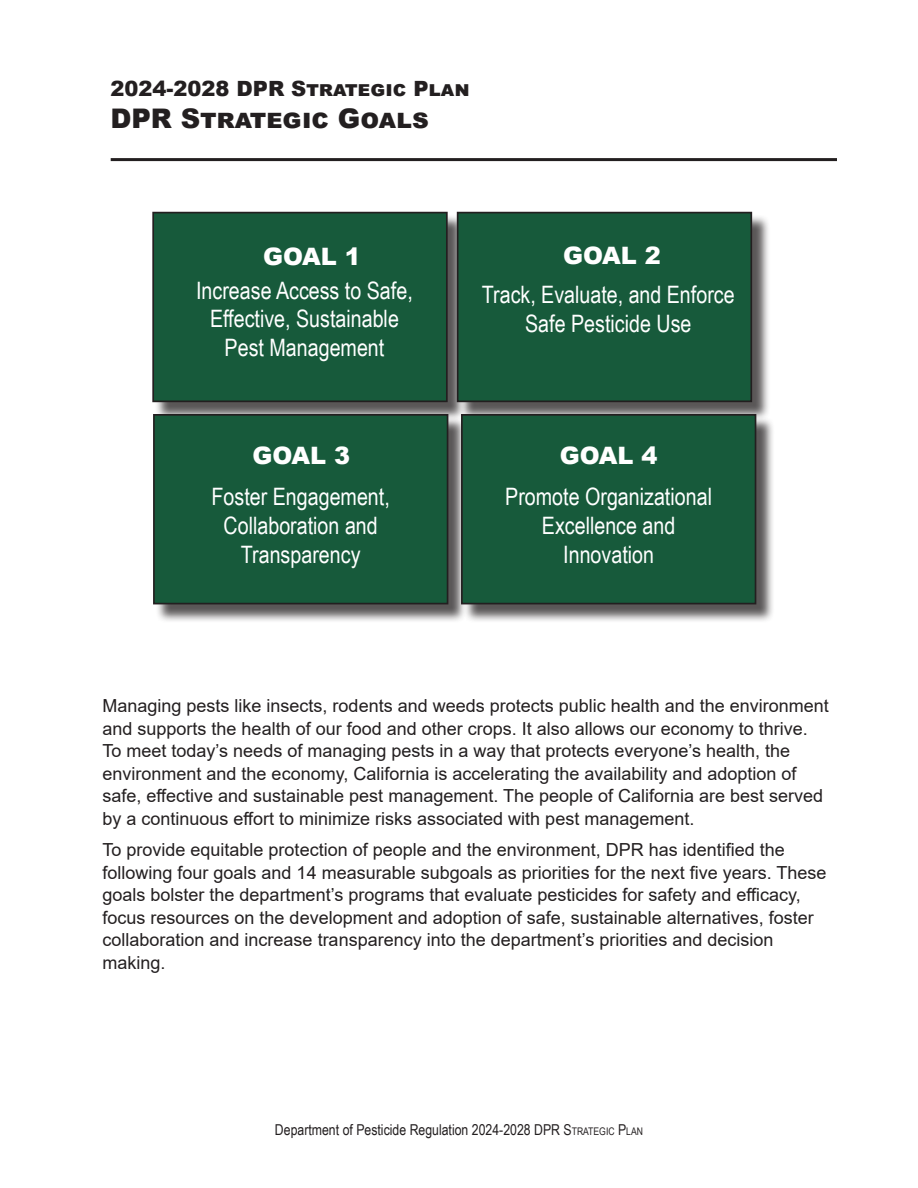
<style>
.page{position:relative;width:918px;height:1188px;background:#fff}
.page>*{position:absolute;margin:0;border:0;box-sizing:border-box;transform-origin:0 0}
.t1{font:900 27px "Arial";color:#231f20}
.t2{font:24px/28.8px "Arial Narrow";color:#fff;text-align:center}
.t3{font:900 24px "Arial";color:#fff}
.t4{font:900 21px "Arial";color:#231f20}
.t5{font:18px/22.5px "Arial";color:#231f20}
.t6{font:15px "Arial Narrow";color:#231f20}
.s1{font-style:inherit}
.s2{font-size:10.5px}
</style>
<div class="page">
<hr style="left:111px;top:158px;width:726px;height:3px;background:#231f20">
<div style="left:155px;top:214px;width:311px;height:207px;background:#231f20;opacity:.75"></div>
<div style="left:153px;top:213px;width:294px;height:188px;background:#175a3b"></div>
<div style="left:152px;top:212px;width:296px;height:190px;border:2px solid #231f20"></div>
<div style="left:459px;top:214px;width:312px;height:207px;background:#231f20;opacity:.75"></div>
<div style="left:458px;top:213px;width:293px;height:188px;background:#175a3b"></div>
<div style="left:457px;top:212px;width:295px;height:190px;border:2px solid #231f20"></div>
<div style="left:155px;top:416px;width:312px;height:207px;background:#231f20;opacity:.75"></div>
<div style="left:154px;top:415px;width:294px;height:189px;background:#175a3b"></div>
<div style="left:153px;top:414px;width:295px;height:190px;border:2px solid #231f20"></div>
<div style="left:463px;top:416px;width:312px;height:207px;background:#231f20;opacity:.75"></div>
<div style="left:462px;top:415px;width:294px;height:189px;background:#175a3b"></div>
<div style="left:461px;top:414px;width:295px;height:190px;border:2px solid #231f20"></div>
<h2 class="t4" style="left:110px;top:73px;width:361px">2024-2028 DPR Strategic Plan</h2>
<h2 class="t1" style="left:110px;top:99px;width:320px">DPR Strategic Goals</h2>
<h3 class="t3" style="left:263px;top:239px;width:99px">GOAL 1</h3>
<p class="t2" style="left:196px;top:275px;width:218px">Increase Access to Safe,<br>Effective, Sustainable<br>Pest Management</p>
<h3 class="t3" style="left:252px;top:438px;width:99px">GOAL 3</h3>
<p class="t2" style="left:212px;top:481px;width:180px">Foster Engagement,<br>Collaboration and<br>Transparency</p>
<h3 class="t3" style="left:563px;top:238px;width:99px">GOAL 2</h3>
<p class="t2" style="left:482px;top:279px;width:254px">Track, Evaluate, and Enforce<br>Safe Pesticide Use</p>
<h3 class="t3" style="left:560px;top:438px;width:99px">GOAL 4</h3>
<p class="t2" style="left:505px;top:481px;width:208px">Promote Organizational<br>Excellence and<br>Innovation</p>
<p class="t5" style="left:103px;top:695px;width:728px">Managing pests like insects, rodents and weeds protects public health and the environment and supports the health of our food and other crops. It also allows our economy to thrive.<br>To meet today’s needs of managing pests in a way that protects everyone’s health, the environment and the economy, California is accelerating the availability and adoption of safe, effective and sustainable pest management. The people of California are best served by a continuous effort to minimize risks associated with pest management.</p>
<p class="t5" style="left:103px;top:839px;width:726px">To provide equitable protection of people and the environment, DPR has identified the following four goals and 14 measurable subgoals as priorities for the next five years. These goals bolster the department’s programs that evaluate pesticides for safety and efficacy, focus resources on the development and adoption of safe, sustainable alternatives, foster collaboration and increase transparency into the department’s priorities and decision making.</p>
<p class="t6" style="left:275px;top:1118px;width:370px">Department of Pesticide Regulation <span class="s1">2024-2028 DPR S</span><span class="s2">TRATEGIC</span> <span class="s1">P</span><span class="s2">LAN</span></p>
</div>
